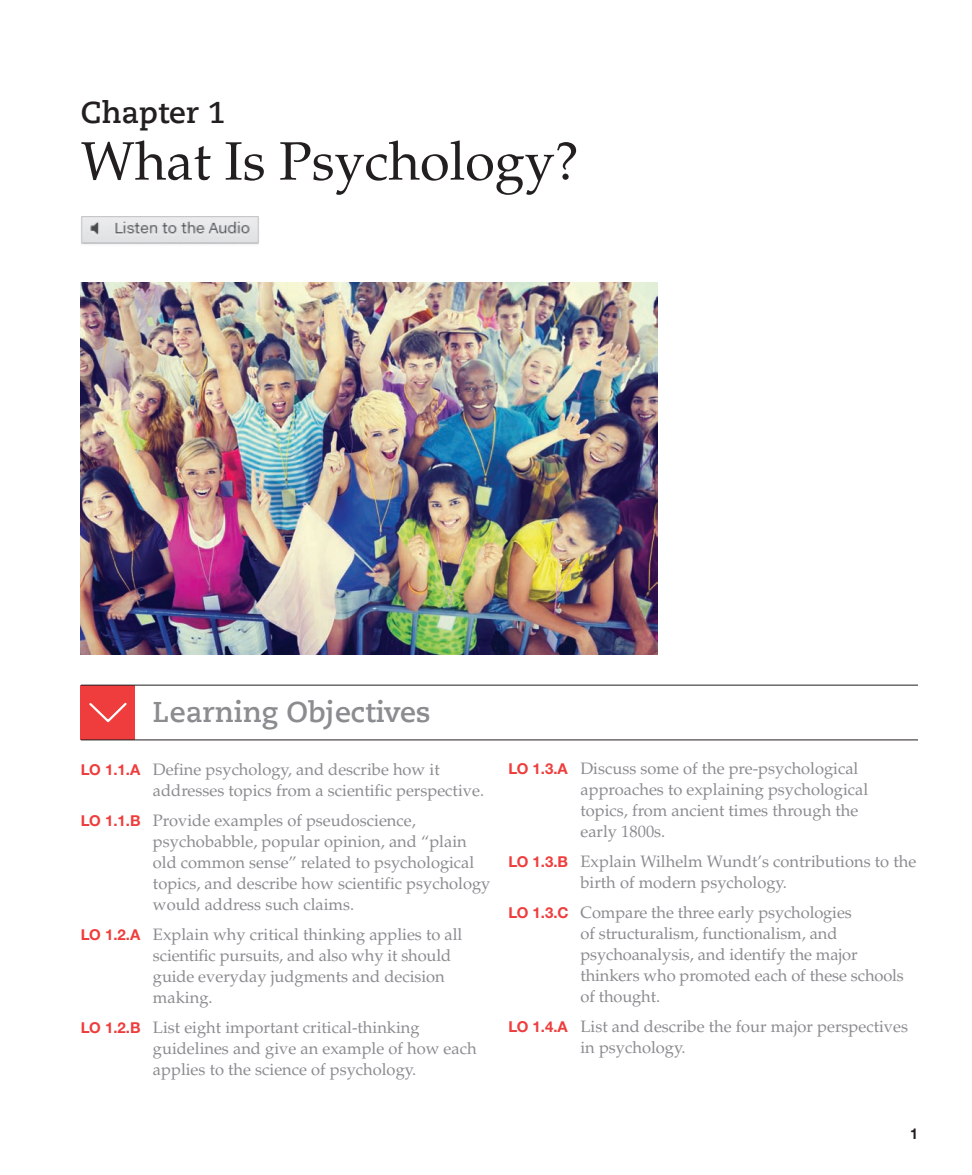
<style>
.page{position:relative;width:972px;height:1175px;background:#fff}
.page>*{position:absolute;margin:0;border:0;box-sizing:border-box;transform-origin:0 0}
.t1{font:54px "Palatino LT Pro";color:#231f20}
.t2{font:700 30px "Caecilia Com 75";color:#231f20}
.t3{font:700 28.5px "Caecilia Com 75";color:#8a8c8f}
.t4{font:16.5px/21px "Palatino LT Pro";color:#8a8c8f}
.t5{font:700 15px "Helvetica Neue LTW1 G";color:#231f20;scale:.95 1}
.s1{font-family:"Helvetica Neue LTW1 G";font-weight:700;font-size:15px;color:#ee3d3c}
</style>
<div class="page">
<div style="left:81px;top:685px;width:54px;height:54px;background:#ee3d3c"></div>
<svg style="left:89px;top:702px;width:38px;height:21px"></svg>
<hr style="left:81px;top:684px;width:837px;height:1px;background:#231f20">
<hr style="left:81px;top:739px;width:837px;height:1px;background:#231f20">
<img style="left:81px;top:282px;width:576px;height:373px">
<img style="left:81px;top:216px;width:178px;height:28px">
<p class="t2" style="left:81px;top:92px;width:146px">Chapter 1</p>
<p class="t1" style="left:81px;top:129px;width:499px">What Is Psychology?</p>
<p class="t3" style="left:153px;top:692px;width:279px">Learning Objectives</p>
<p class="t4" style="left:153px;top:759px;width:333px;text-indent:-72px"><span class="s1">LO 1.1.A</span> Define psychology, and describe how it addresses topics from a scientific perspective.</p>
<p class="t4" style="left:153px;top:810px;width:339px;text-indent:-72px"><span class="s1">LO 1.1.B</span> Provide examples of pseudoscience, psychobabble, popular opinion, and “plain old common sense” related to psychological topics, and describe how scientific psychology would address such claims.</p>
<p class="t4" style="left:153px;top:924px;width:311px;text-indent:-72px"><span class="s1">LO 1.2.A</span> Explain why critical thinking applies to all scientific pursuits, and also why it should guide everyday judgments and decision making.</p>
<p class="t4" style="left:153px;top:1017px;width:325px;text-indent:-72px"><span class="s1">LO 1.2.B</span> List eight important critical-thinking guidelines and give an example of how each applies to the science of psychology.</p>
<p class="t4" style="left:580px;top:758px;width:289px;text-indent:-72px"><span class="s1">LO 1.3.A</span> Discuss some of the pre-psychological approaches to explaining psychological topics, from ancient times through the early 1800s.</p>
<p class="t4" style="left:580px;top:851px;width:337px;text-indent:-72px"><span class="s1">LO 1.3.B</span> Explain Wilhelm Wundt’s contributions to the birth of modern psychology.</p>
<p class="t4" style="left:580px;top:902px;width:325px;text-indent:-72px"><span class="s1">LO 1.3.C</span> Compare the three early psychologies<br>of structuralism, functionalism, and psychoanalysis, and identify the major thinkers who promoted each of these schools of thought.</p>
<p class="t4" style="left:580px;top:1016px;width:329px;text-indent:-72px"><span class="s1">LO 1.4.A</span> List and describe the four major perspectives in psychology.</p>
<p class="t5" style="left:910px;top:1124px;width:10px">1</p>
</div>
